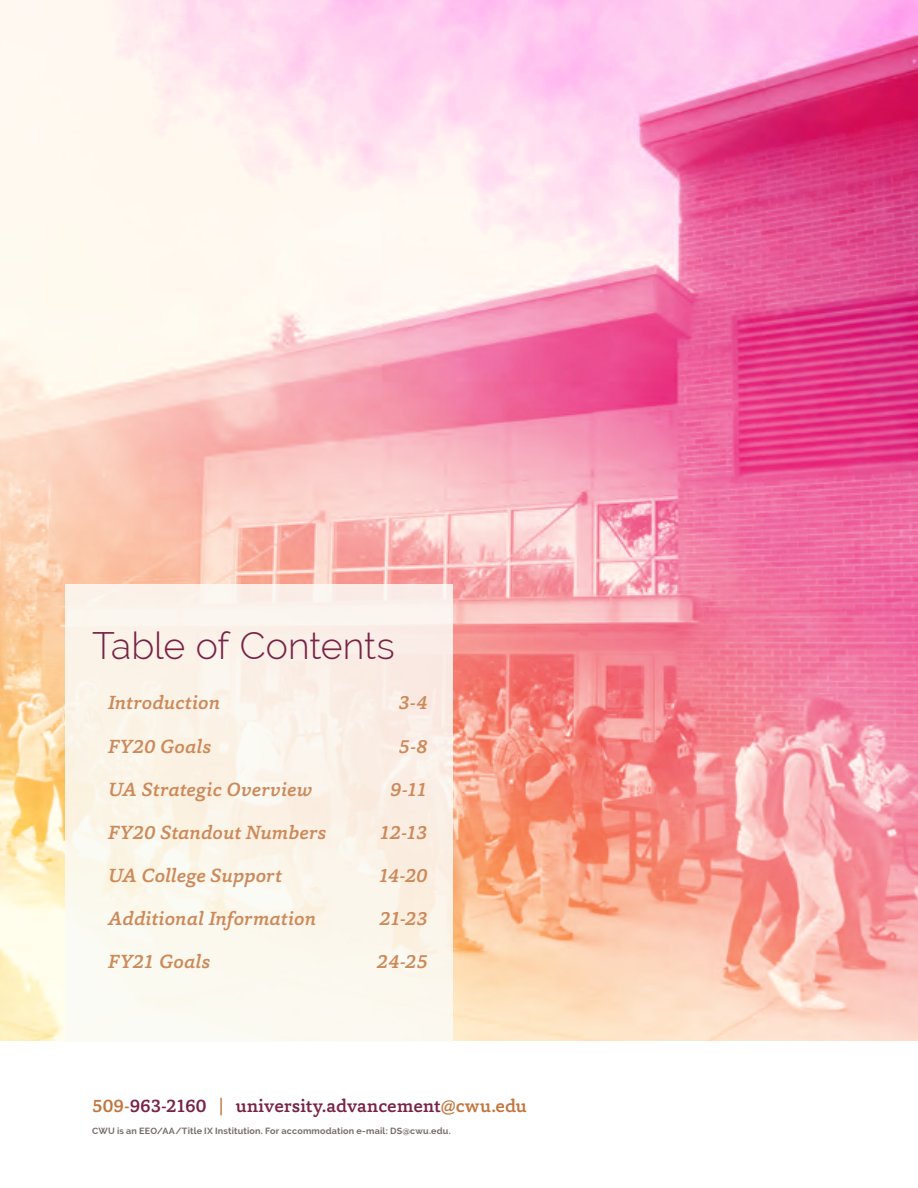
<style>
.page{position:relative;width:918px;height:1188px;background:#fff}
.page>*{position:absolute;margin:0;border:0;box-sizing:border-box;transform-origin:0 0}
.t1{font:300 37.5px "Raleway";letter-spacing:-.005em;color:#782345}
.t2{font:italic 500 19.5px "Capita";letter-spacing:.005em;color:#cd8a5b}
.t3{font:500 18.45px "Capita";color:#782345}
.t4{font:700 9px "Raleway";letter-spacing:.02em;color:#776c69}
.s1{color:#c2753d}
</style>
<div class="page">
<img style="left:0;top:0;width:918px;height:1041px">
<div style="left:65px;top:584px;width:387px;height:458px;background:#fbf5eb"></div>
<h1 class="t1" style="left:92px;top:624px;width:304px">Table of Contents</h1>
<p class="t2" style="left:108px;top:690px;width:114px">Introduction</p>
<p class="t2" style="left:399px;top:690px;width:30px">3-4</p>
<p class="t2" style="left:108px;top:733px;width:105px">FY20 Goals</p>
<p class="t2" style="left:399px;top:733px;width:31px">5-8</p>
<p class="t2" style="left:108px;top:776px;width:206px">UA Strategic Overview</p>
<p class="t2" style="left:390px;top:776px;width:39px">9-11</p>
<p class="t2" style="left:108px;top:819px;width:220px">FY20 Standout Numbers</p>
<p class="t2" style="left:379px;top:819px;width:50px">12-13</p>
<p class="t2" style="left:108px;top:862px;width:175px">UA College Support</p>
<p class="t2" style="left:378px;top:862px;width:51px">14-20</p>
<p class="t2" style="left:108px;top:905px;width:210px">Additional Information</p>
<p class="t2" style="left:379px;top:905px;width:50px">21-23</p>
<p class="t2" style="left:108px;top:948px;width:104px">FY21 Goals</p>
<p class="t2" style="left:377px;top:948px;width:52px">24-25</p>
<p class="t3" style="left:92px;top:1093px;width:436px"><span class="s1">509-</span>963-2160 <span class="s1">|</span> university.advancement<span class="s1">@cwu.edu</span></p>
<p class="t4" style="left:92px;top:1126px;width:360px">CWU is an EEO/AA/Title IX Institution. For accommodation e-mail: DS@cwu.edu.</p>
</div>
